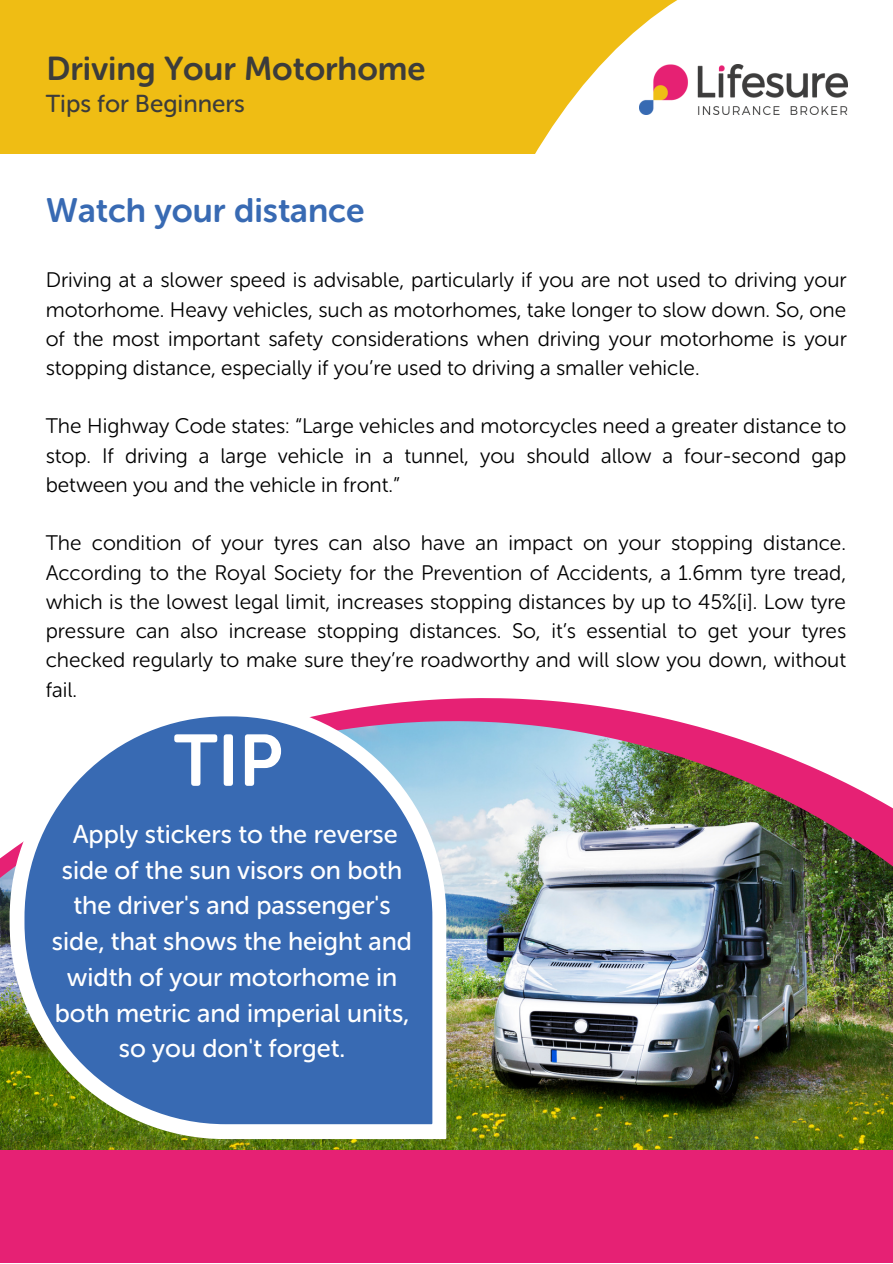
<style>
.page{position:relative;width:893px;height:1264px;background:#fff}
.page>*{position:absolute;margin:0;border:0;box-sizing:border-box;transform-origin:0 0}
.t1{font:72.45px "Museo Sans Rounded 700";color:#fff}
.t2{font:33.75px "Museo Sans Rounded 700";color:#386ab3}
.t3{font:33px "Museo Sans Rounded 700";color:#3c3c3b}
.t4{font:25.65px/35.7px "Museo Sans Rounded 500";color:#fff;text-align:center}
.t5{font:24.45px "Museo Sans Rounded 500";color:#3c3c3b}
.t6{font:21px/29.2px "Museo Sans Rounded 300";color:#000;text-align:justify}
</style>
<div class="page">
<div style="left:0;top:0;width:892px;height:154px;background:#efbd14"></div>
<svg style="left:535px;top:0;width:357px;height:154px;fill:#fff"></svg>
<img style="left:639px;top:65px;width:208px;height:49px">
<img style="left:0;top:1030px;width:892px;height:119px">
<div style="left:0;top:1149px;width:892px;height:113px;background:#e62174"></div>
<img style="left:0;top:698px;width:892px;height:332px">
<svg style="left:10px;top:702px;width:436px;height:437px"></svg>
<svg style="left:24px;top:716px;width:408px;height:408px;background:#4d79b4"></svg>
<p class="t3" style="left:46px;top:49px;width:380px">Driving Your Motorhome</p>
<p class="t5" style="left:46px;top:89px;width:201px">Tips for Beginners</p>
<p class="t2" style="left:46px;top:190px;width:320px">Watch your distance</p>
<p class="t6" style="left:46px;top:265px;width:802px">Driving at a slower speed is advisable, particularly if you are not used to driving your motorhome. Heavy vehicles, such as motorhomes, take longer to slow down. So, one of the most important safety considerations when driving your motorhome is your stopping distance, especially if you’re used to driving a smaller vehicle.</p>
<p class="t6" style="left:46px;top:412px;width:802px">The Highway Code states: “Large vehicles and motorcycles need a greater distance to stop. If driving a large vehicle in a tunnel, you should allow a four-second gap between you and the vehicle in front.”</p>
<p class="t6" style="left:46px;top:528px;width:802px">The condition of your tyres can also have an impact on your stopping distance.<br>According to the Royal Society for the Prevention of Accidents, a 1.6mm tyre tread, which is the lowest legal limit, increases stopping distances by up to 45%[i]. Low tyre pressure can also increase stopping distances. So, it’s essential to get your tyres checked regularly to make sure they’re roadworthy and will slow you down, without fail.</p>
<p class="t1" style="left:174px;top:717px;width:110px">TIP</p>
<p class="t4" style="left:52px;top:816px;width:361px">Apply stickers to the reverse side of the sun visors on both the driver's and passenger's side, that shows the height and width of your motorhome in both metric and imperial units, so you don't forget.</p>
</div>
